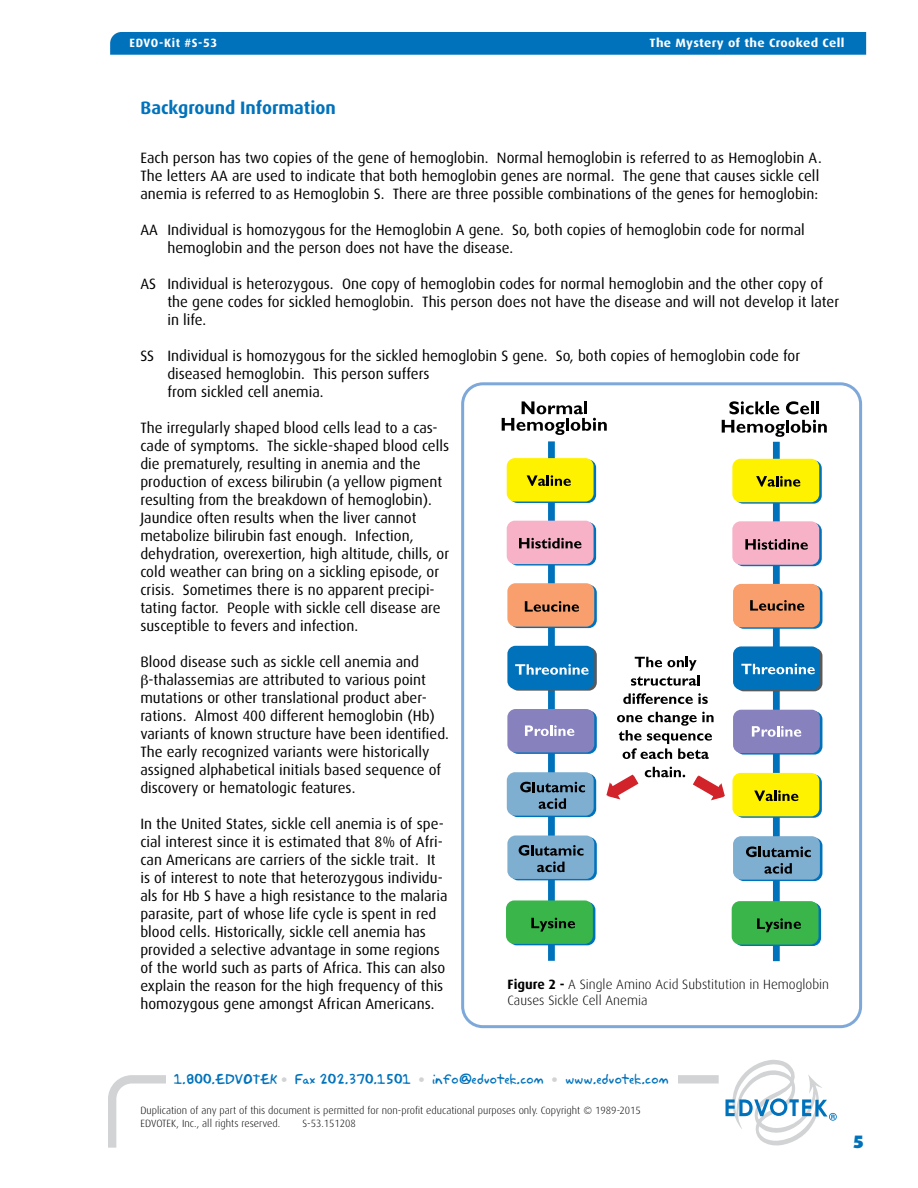
<style>
.page{position:relative;width:918px;height:1188px;background:#fff}
.page>*{position:absolute;margin:0;border:0;box-sizing:border-box;transform-origin:0 0}
.t1{font:700 18px "Dax";color:#0072bc}
.t2{font:900 18px "Dax";color:#0072bc}
.t3{font:15px/18px "Dax";color:#000}
.t4{font:300 13.5px/16.2px "Dax";color:#000}
.t5{font:12.6px "Akbar Plain";color:#0072bc}
.t6{font:700 12px "Dax";letter-spacing:.025em;color:#fff;scale:1.1 1}
.t7{font:700 12px "Dax";letter-spacing:.05em;color:#fff}
.t8{font:300 10.5px/12.6px "Dax";color:#000}
.s1{font-weight:700}
.s2{font-family:"Frutiger";font-weight:900;color:#d1d3d4}
</style>
<div class="page">
<div style="left:461px;top:382px;width:401px;height:646px;border:3px solid #7da8d9;border-radius:20px"></div>
<div style="left:548px;top:441px;width:7px;height:520px;background:#0072bc"></div>
<div style="left:773px;top:442px;width:7px;height:519px;background:#0072bc"></div>
<div style="left:509px;top:774px;width:87px;height:43px;background:#0072bc;border-radius:8px"></div>
<div style="left:507px;top:772px;width:87px;height:44px;background:#7eaed0;border-radius:8px"></div>
<svg style="left:502px;top:401px;width:105px;height:34px"></svg>
<svg style="left:729px;top:401px;width:50px;height:13px"></svg>
<svg style="left:786px;top:401px;width:33px;height:13px"></svg>
<svg style="left:722px;top:420px;width:105px;height:17px"></svg>
<svg style="left:631px;top:657px;width:69px;height:29px"></svg>
<svg style="left:623px;top:693px;width:85px;height:11px"></svg>
<svg style="left:617px;top:712px;width:97px;height:47px"></svg>
<svg style="left:645px;top:767px;width:40px;height:10px"></svg>
<svg style="left:520px;top:782px;width:65px;height:10px"></svg>
<svg style="left:539px;top:798px;width:27px;height:11px"></svg>
<svg style="left:510px;top:710px;width:87px;height:44px"></svg>
<div style="left:507px;top:709px;width:87px;height:43px;background:#8781bd;border-radius:8px"></div>
<svg style="left:525px;top:725px;width:49px;height:11px"></svg>
<div style="left:509px;top:460px;width:87px;height:43px;background:#0072bc;border-radius:8px"></div>
<div style="left:507px;top:458px;width:87px;height:44px;background:#fff200;border-radius:8px"></div>
<svg style="left:527px;top:475px;width:44px;height:11px"></svg>
<svg style="left:509px;top:522px;width:87px;height:44px"></svg>
<div style="left:507px;top:521px;width:87px;height:43px;background:#f7b2c8;border-radius:8px"></div>
<svg style="left:519px;top:538px;width:63px;height:11px"></svg>
<svg style="left:510px;top:585px;width:87px;height:43px"></svg>
<div style="left:507px;top:583px;width:87px;height:44px;background:#f89f6d;border-radius:8px"></div>
<svg style="left:525px;top:601px;width:54px;height:11px"></svg>
<svg style="left:510px;top:647px;width:87px;height:44px"></svg>
<div style="left:507px;top:646px;width:87px;height:43px;background:#0072bc;border-radius:8px"></div>
<svg style="left:515px;top:664px;width:74px;height:11px"></svg>
<svg style="left:510px;top:837px;width:87px;height:43px"></svg>
<div style="left:507px;top:836px;width:87px;height:43px;background:#7eaed0;border-radius:8px"></div>
<svg style="left:519px;top:845px;width:65px;height:27px"></svg>
<div style="left:509px;top:902px;width:86px;height:43px;background:#0072bc;border-radius:8px"></div>
<div style="left:506px;top:900px;width:87px;height:44px;background:#39b54a;border-radius:8px"></div>
<svg style="left:735px;top:774px;width:87px;height:44px"></svg>
<div style="left:732px;top:773px;width:87px;height:43px;background:#fff200;border-radius:8px"></div>
<svg style="left:754px;top:790px;width:45px;height:11px"></svg>
<svg style="left:736px;top:711px;width:86px;height:44px"></svg>
<div style="left:733px;top:710px;width:87px;height:43px;background:#8781bd;border-radius:8px"></div>
<svg style="left:752px;top:726px;width:49px;height:11px"></svg>
<svg style="left:735px;top:460px;width:87px;height:44px"></svg>
<div style="left:732px;top:459px;width:87px;height:43px;background:#fff200;border-radius:8px"></div>
<svg style="left:756px;top:476px;width:44px;height:11px"></svg>
<svg style="left:735px;top:523px;width:87px;height:43px"></svg>
<div style="left:732px;top:521px;width:87px;height:44px;background:#f7b2c8;border-radius:8px"></div>
<svg style="left:745px;top:539px;width:63px;height:11px"></svg>
<svg style="left:736px;top:585px;width:86px;height:44px"></svg>
<div style="left:733px;top:584px;width:87px;height:43px;background:#f89f6d;border-radius:8px"></div>
<svg style="left:750px;top:600px;width:54px;height:11px"></svg>
<div style="left:736px;top:648px;width:86px;height:43px;background:#58595b;border-radius:8px"></div>
<div style="left:733px;top:646px;width:87px;height:44px;background:#0072bc;border-radius:8px"></div>
<svg style="left:741px;top:664px;width:74px;height:10px"></svg>
<div style="left:736px;top:838px;width:86px;height:43px;background:#0072bc;border-radius:8px"></div>
<div style="left:733px;top:836px;width:87px;height:44px;background:#7eaed0;border-radius:8px"></div>
<svg style="left:746px;top:846px;width:65px;height:11px"></svg>
<svg style="left:764px;top:863px;width:28px;height:11px"></svg>
<div style="left:734px;top:903px;width:87px;height:43px;background:#0072bc;border-radius:8px"></div>
<div style="left:732px;top:901px;width:87px;height:44px;background:#39b54a;border-radius:8px"></div>
<svg style="left:606px;top:775px;width:32px;height:24px"></svg>
<svg style="left:693px;top:775px;width:32px;height:25px"></svg>
<svg style="left:531px;top:918px;width:44px;height:14px"></svg>
<svg style="left:757px;top:918px;width:44px;height:14px"></svg>
<svg style="left:108px;top:1075px;width:618px;height:73px"></svg>
<div style="left:166px;top:1067px;width:512px;height:25px;background:#fff"></div>
<svg style="left:726px;top:1060px;width:111px;height:86px"></svg>
<div style="left:110px;top:32px;width:756px;height:23px;background:#0072bc"></div>
<p class="t7" style="left:130px;top:36px;width:89px">EDVO-Kit #S-53</p>
<p class="t6" style="left:650px;top:36px;width:179px">The Mystery of the Crooked Cell</p>
<p class="t1" style="left:140px;top:97px;width:197px">Background Information</p>
<p class="t3" style="left:140px;top:149px;width:683px">Each person has two copies of the gene of hemoglobin. Normal hemoglobin is referred to as Hemoglobin A.<br>The letters AA are used to indicate that both hemoglobin genes are normal. The gene that causes sickle cell anemia is referred to as Hemoglobin S. There are three possible combinations of the genes for hemoglobin:</p>
<p class="t3" style="left:167px;top:221px;width:639px;text-indent:-27px">AA Individual is homozygous for the Hemoglobin A gene. So, both copies of hemoglobin code for normal hemoglobin and the person does not have the disease.</p>
<p class="t3" style="left:167px;top:275px;width:673px;text-indent:-27px">AS Individual is heterozygous. One copy of hemoglobin codes for normal hemoglobin and the other copy of the gene codes for sickled hemoglobin. This person does not have the disease and will not develop it later in life.</p>
<p class="t3" style="left:167px;top:347px;width:634px;text-indent:-27px">SS Individual is homozygous for the sickled hemoglobin S gene. So, both copies of hemoglobin code for diseased hemoglobin. This person suffers<br>from sickled cell anemia.</p>
<p class="t3" style="left:140px;top:419px;width:310px">The irregularly shaped blood cells lead to a cas&shy;cade of symptoms. The sickle-shaped blood cells die prematurely, resulting in anemia and the production of excess bilirubin (a yellow pigment resulting from the breakdown of hemoglobin).<br>Jaundice often results when the liver cannot metabolize bilirubin fast enough. Infection, dehydration, overexertion, high altitude, chills, or cold weather can bring on a sickling episode, or crisis. Sometimes there is no apparent precipi&shy;tating factor. People with sickle cell disease are susceptible to fevers and infection.</p>
<p class="t3" style="left:140px;top:653px;width:280px">Blood disease such as sickle cell anemia and</p>
<p class="t3" style="left:149px;top:671px;width:279px">-thalassemias are attributed to various point</p>
<p class="t3" style="left:140px;top:689px;width:288px">mutations or other translational product aber-</p>
<p class="t3" style="left:140px;top:707px;width:296px">rations. Almost 400 different hemoglobin (Hb)</p>
<p class="t3" style="left:140px;top:725px;width:310px">variants of known structure have been identified.</p>
<p class="t3" style="left:140px;top:743px;width:291px">The early recognized variants were historically</p>
<p class="t3" style="left:140px;top:761px;width:302px">assigned alphabetical initials based sequence of</p>
<p class="t3" style="left:140px;top:779px;width:217px">discovery or hematologic features.</p>
<p class="t3" style="left:140px;top:815px;width:309px">In the United States, sickle cell anemia is of spe&shy;cial interest since it is estimated that 8% of Afri&shy;can Americans are carriers of the sickle trait. It is of interest to note that heterozygous individu&shy;als for Hb S have a high resistance to the malaria parasite, part of whose life cycle is spent in red blood cells. Historically, sickle cell anemia has provided a selective advantage in some regions of the world such as parts of Africa. This can also explain the reason for the high frequency of this homozygous gene amongst African Americans.</p>
<p class="t4" style="left:508px;top:976px;width:323px"><span class="s1">Figure 2 -</span> A Single Amino Acid Substitution in Hemoglobin<br>Causes Sickle Cell Anemia</p>
<p class="t5" style="left:174px;top:1069px;width:497px">1.800.EDVOTEK <span class="s2">•</span> Fax 202.370.1501 <span class="s2">•</span> info@edvotek.com <span class="s2">•</span> www.edvotek.com</p>
<p class="t8" style="left:141px;top:1105px;width:502px">Duplication of any part of this document is permitted for non-profit educational purposes only. Copyright © 1989-2015<br>EDVOTEK, Inc., all rights reserved.</p>
<p class="t8" style="left:303px;top:1117px;width:55px">S-53.151208</p>
<p class="t2" style="left:853px;top:1131px;width:12px">5</p>
</div>
